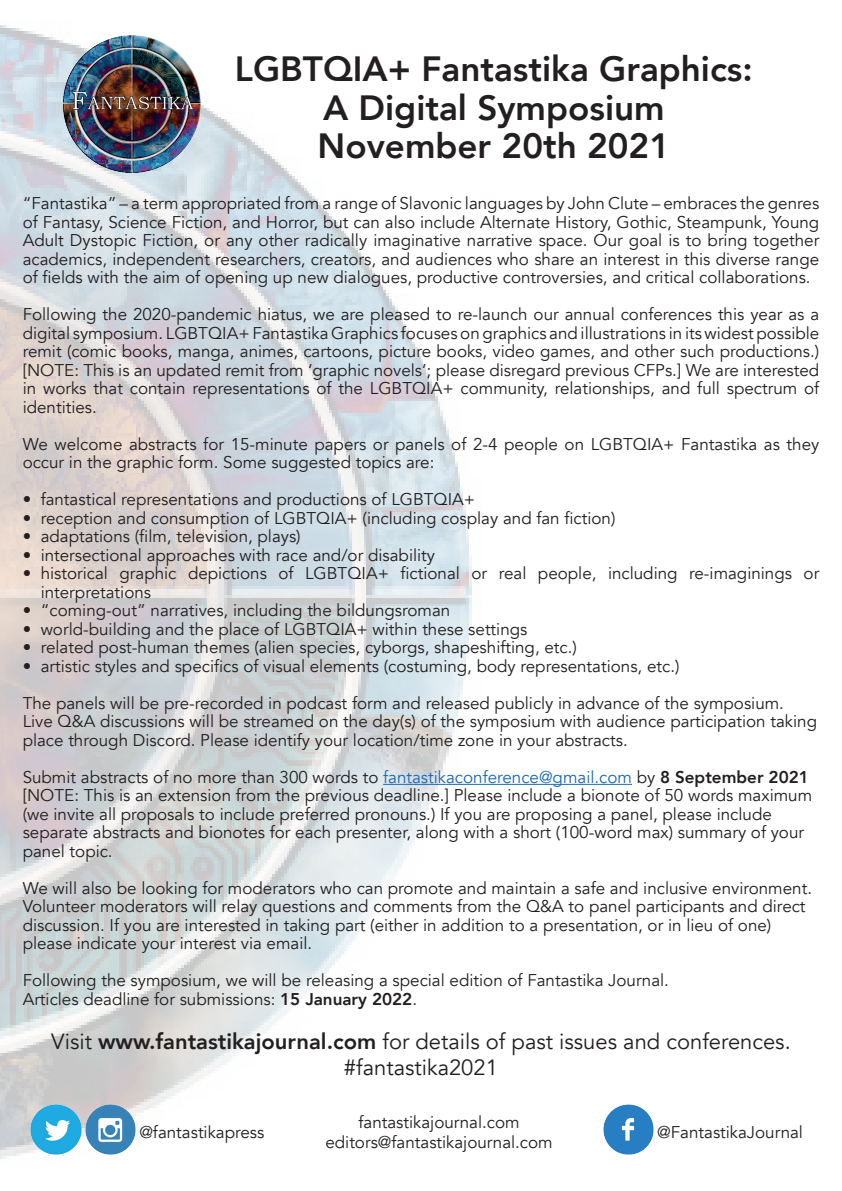
<style>
.page{position:relative;width:842px;height:1191px;background:#fff}
.page>*{position:absolute;margin:0;border:0;box-sizing:border-box;transform-origin:0 0}
.t1{font:800 35px/38.5px "Avenir";color:#231f20;text-align:center}
.t2{font:22px/26px "Avenir";color:#231f20;text-align:center}
.t3{font:17px/18.5px "Avenir";color:#231f20}
.s1{color:#1b69b4}
.s2{font-weight:800}
</style>
<div class="page">
<img style="left:0;top:25px;width:503px;height:1134px">
<hr style="left:383px;top:784px;width:249px;height:1px;background:#1b69b4">
<img style="left:60px;top:31px;width:143px;height:142px">
<img style="left:603px;top:1104px;width:50px;height:50px">
<img style="left:85px;top:1104px;width:50px;height:51px">
<img style="left:31px;top:1104px;width:50px;height:51px">
<h1 class="t1" style="left:235px;top:50px;width:519px">LGBTQIA+ Fantastika Graphics:<br>A Digital Symposium<br>November 20th 2021</h1>
<p class="t3" style="left:23px;top:195px;width:798px;text-align:justify">“Fantastika” – a term appropriated from a range of Slavonic languages by John Clute – embraces the genres of Fantasy, Science Fiction, and Horror, but can also include Alternate History, Gothic, Steampunk, Young Adult Dystopic Fiction, or any other radically imaginative narrative space. Our goal is to bring together academics, independent researchers, creators, and audiences who share an interest in this diverse range of fields with the aim of opening up new dialogues, productive controversies, and critical collaborations.</p>
<p class="t3" style="left:23px;top:305px;width:798px;text-align:justify">Following the 2020-pandemic hiatus, we are pleased to re-launch our annual conferences this year as a digital symposium. LGBTQIA+ Fantastika Graphics focuses on graphics and illustrations in its widest possible remit (comic books, manga, animes, cartoons, picture books, video games, and other such productions.) [NOTE: This is an updated remit from ‘graphic novels’; please disregard previous CFPs.] We are interested in works that contain representations of the LGBTQIA+ community, relationships, and full spectrum of identities.</p>
<p class="t3" style="left:23px;top:435px;width:798px">We welcome abstracts for 15-minute papers or panels of 2-4 people on LGBTQIA+ Fantastika as they occur in the graphic form. Some suggested topics are:</p>
<p class="t3" style="left:23px;top:490px;width:454px">• fantastical representations and productions of LGBTQIA+</p>
<p class="t3" style="left:23px;top:509px;width:594px">• reception and consumption of LGBTQIA+ (including cosplay and fan fiction)</p>
<p class="t3" style="left:23px;top:527px;width:280px">• adaptations (film, television, plays)</p>
<p class="t3" style="left:23px;top:546px;width:414px">• intersectional approaches with race and/or disability</p>
<p class="t3" style="left:41px;top:564px;width:780px;text-indent:-18px">• historical graphic depictions of LGBTQIA+ fictional or real people, including re-imaginings or interpretations</p>
<p class="t3" style="left:23px;top:601px;width:429px">• “coming-out” narratives, including the bildungsroman</p>
<p class="t3" style="left:23px;top:620px;width:506px">• world-building and the place of LGBTQIA+ within these settings</p>
<p class="t3" style="left:23px;top:638px;width:556px">• related post-human themes (alien species, cyborgs, shapeshifting, etc.)</p>
<p class="t3" style="left:23px;top:648px;width:763px;line-height:37px">• artistic styles and specifics of visual elements (costuming, body representations, etc.)<br>The panels will be pre-recorded in podcast form and released publicly in advance of the symposium.</p>
<p class="t3" style="left:23px;top:712px;width:796px">Live Q&amp;A discussions will be streamed on the day(s) of the symposium with audience participation taking place through Discord. Please identify your location/time zone in your abstracts.</p>
<p class="t3" style="left:23px;top:768px;width:791px">Submit abstracts of no more than 300 words to <span class="s1">fantastikaconference@gmail.com</span> by <span class="s2">8 September 2021 </span>[NOTE: This is an extension from the previous deadline.] Please include a bionote of 50 words maximum (we invite all proposals to include preferred pronouns.) If you are proposing a panel, please include separate abstracts and bionotes for each presenter, along with a short (100-word max) summary of your panel topic.</p>
<p class="t3" style="left:23px;top:879px;width:791px">We will also be looking for moderators who can promote and maintain a safe and inclusive environment.<br>Volunteer moderators will relay questions and comments from the Q&amp;A to panel participants and direct discussion. If you are interested in taking part (either in addition to a presentation, or in lieu of one) please indicate your interest via email.</p>
<p class="t3" style="left:23px;top:971px;width:648px">Following the symposium, we will be releasing a special edition of Fantastika Journal.<br>Articles deadline for submissions: <span class="s2">15 January 2022</span>.</p>
<p class="t2" style="left:51px;top:1029px;width:741px">Visit <span class="s2">www.fantastikajournal.com</span> for details of past issues and conferences. #fantastika2021</p>
<p class="t3" style="left:325px;top:1112px;width:229px;line-height:20.4px;text-align:center">fantastikajournal.com editors@fantastikajournal.com</p>
<p class="t3" style="left:139px;top:1123px;width:127px">@fantastikapress</p>
<p class="t3" style="left:657px;top:1123px;width:147px">@FantastikaJournal</p>
</div>
